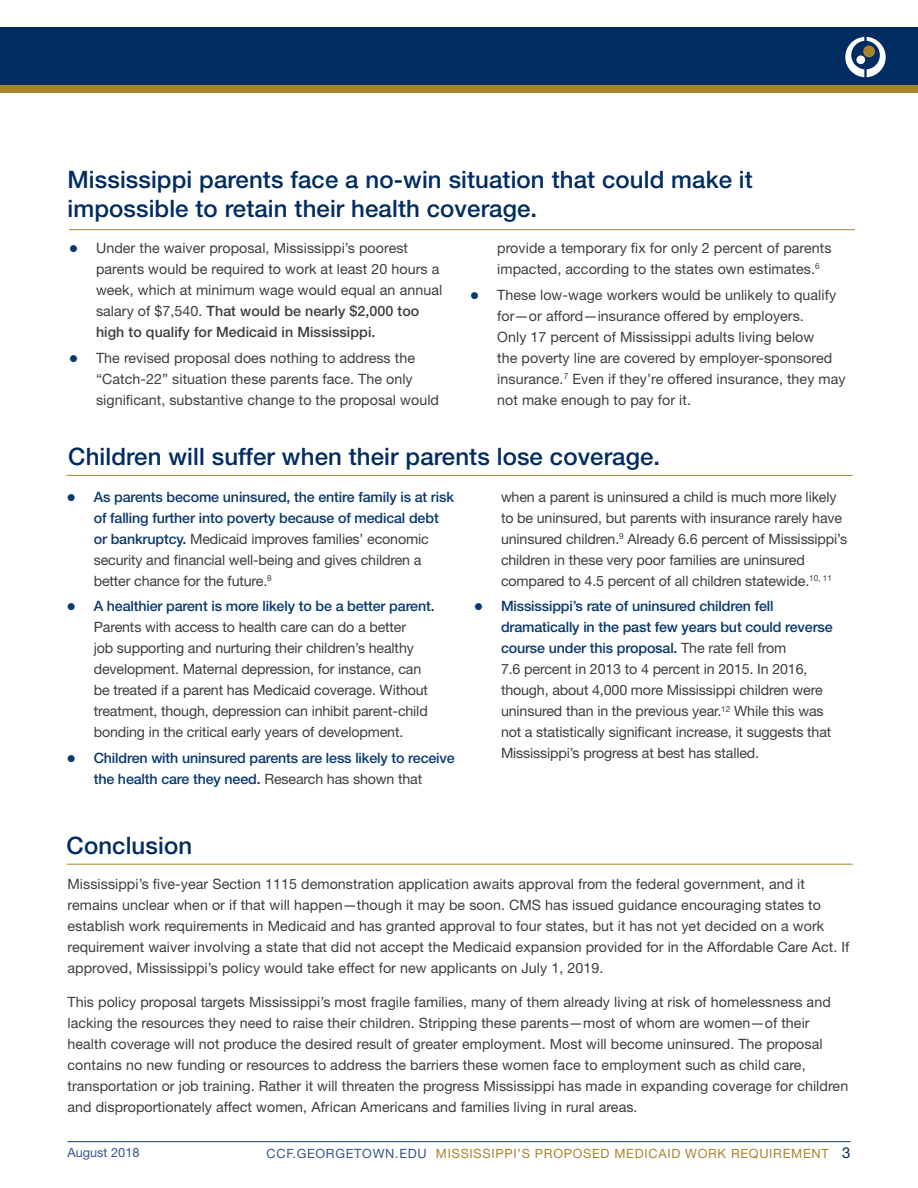
<style>
.page{position:relative;width:918px;height:1188px;background:#fff}
.page>*{position:absolute;margin:0;border:0;box-sizing:border-box;transform-origin:0 0}
.Headers{font:500 24px/28.8px "Helvetica Neue LT Std";letter-spacing:.005em;color:#002c62}
.body_copy{font:14.25px/21px "Helvetica Neue LT Std";letter-spacing:.005em;color:#3e3e3f}
.t1{font:500 14.25px/21px "Helvetica Neue LT Std";letter-spacing:-.01em;color:#0a396d}
.t2{font:12.75px "Helvetica Neue LT Std";letter-spacing:.055em;color:#a9842f}
.t3{font:12.75px "Helvetica Neue LT Std";color:#375586}
.s1{font-weight:500}
.s2{font-weight:400;color:#3e3e3f}
.s3{font-weight:500;color:#0a396d}
.s4{color:#375586}
.s5{font-size:15px;color:#002c62}
</style>
<div class="page">
<div style="left:0;top:27px;width:918px;height:62px;background:#002c62"></div>
<div style="left:0;top:86px;width:918px;height:7px;background:#a9842f"></div>
<hr style="left:68px;top:1141px;width:782px;height:1px;background:#0a396d">
<svg style="left:845px;top:37px;width:41px;height:40px"></svg>
<hr style="left:69px;top:229px;width:786px;height:1px;background:#a9842f">
<hr style="left:67px;top:475px;width:786px;height:1px;background:#a9842f">
<hr style="left:67px;top:864px;width:786px;height:1px;background:#a9842f">
<p class="Headers" style="left:68px;top:165px;width:687px">Mississippi parents face a no-win situation that could make it impossible to retain their health coverage.</p>
<p class="body_copy" style="left:96px;top:237px;width:348px">Under the waiver proposal, Mississippi’s poorest parents would be required to work at least 20 hours a week, which at minimum wage would equal an annual salary of $7,540. <span class="s1">That would be nearly $2,000 too high to qualify for Medicaid in Mississippi.</span></p>
<p class="body_copy" style="left:96px;top:347px;width:345px">The revised proposal does nothing to address the “Catch-22” situation these parents face. The only significant, substantive change to the proposal would</p>
<p class="body_copy" style="left:497px;top:237px;width:336px">provide a temporary fix for only 2 percent of parents impacted, according to the states own estimates.<sup>6</sup></p>
<p class="body_copy" style="left:497px;top:284px;width:350px">These low-wage workers would be unlikely to qualify for—or afford—insurance offered by employers.<br>Only 17 percent of Mississippi adults living below<br>the poverty line are covered by employer-sponsored insurance.<sup>7</sup> Even if they’re offered insurance, they may not make enough to pay for it.</p>
<p class="Headers" style="left:68px;top:442px;width:594px">Children will suffer when their parents lose coverage.</p>
<p class="t1" style="left:94px;top:486px;width:362px">As parents become uninsured, the entire family is at risk of falling further into poverty because of medical debt or bankruptcy. <span class="s2">Medicaid improves families’ economic security and financial well-being and gives children a better chance for the future.</span><sup>8</sup></p>
<p class="body_copy" style="left:94px;top:596px;width:342px"><span class="s3">A healthier parent is more likely to be a better parent.<br></span>Parents with access to health care can do a better<br>job supporting and nurturing their children’s healthy development. Maternal depression, for instance, can be treated if a parent has Medicaid coverage. Without treatment, though, depression can inhibit parent-child bonding in the critical early years of development.</p>
<p class="t1" style="left:94px;top:747px;width:362px">Children with uninsured parents are less likely to receive the health care they need. <span class="s2">Research has shown that</span></p>
<p class="body_copy" style="left:501px;top:486px;width:348px">when a parent is uninsured a child is much more likely to be uninsured, but parents with insurance rarely have uninsured children.<sup>9</sup> Already 6.6 percent of Mississippi’s children in these very poor families are uninsured compared to 4.5 percent of all children statewide.<sup>10,</sup> <sup>11</sup></p>
<p class="body_copy" style="left:501px;top:596px;width:333px"><span class="s3">Mississippi’s rate of uninsured children fell dramatically in the past few years but could reverse course under this proposal.</span> The rate fell from<br>7.6 percent in 2013 to 4 percent in 2015. In 2016, though, about 4,000 more Mississippi children were uninsured than in the previous year.<sup>12</sup> While this was not a statistically significant increase, it suggests that Mississippi’s progress at best has stalled.</p>
<p class="Headers" style="left:67px;top:831px;width:127px">Conclusion</p>
<p class="body_copy" style="left:68px;top:873px;width:784px">Mississippi’s five-year Section 1115 demonstration application awaits approval from the federal government, and it remains unclear when or if that will happen—though it may be soon. CMS has issued guidance encouraging states to establish work requirements in Medicaid and has granted approval to four states, but it has not yet decided on a work requirement waiver involving a state that did not accept the Medicaid expansion provided for in the Affordable Care Act. If approved, Mississippi’s policy would take effect for new applicants on July 1, 2019.</p>
<p class="body_copy" style="left:68px;top:991px;width:782px">This policy proposal targets Mississippi’s most fragile families, many of them already living at risk of homelessness and lacking the resources they need to raise their children. Stripping these parents—most of whom are women—of their health coverage will not produce the desired result of greater employment. Most will become uninsured. The proposal contains no new funding or resources to address the barriers these women face to employment such as child care, transportation or job training. Rather it will threaten the progress Mississippi has made in expanding coverage for children and disproportionately affect women, African Americans and families living in rural areas.</p>
<p class="t3" style="left:68px;top:1145px;width:74px">August 2018</p>
<p class="t2" style="left:267px;top:1146px;width:585px"><span class="s4">CCF.GEORGETOWN.EDU</span> MISSISSIPPI’S PROPOSED MEDICAID WORK REQUIREMENT <span class="s5">3</span></p>
</div>
